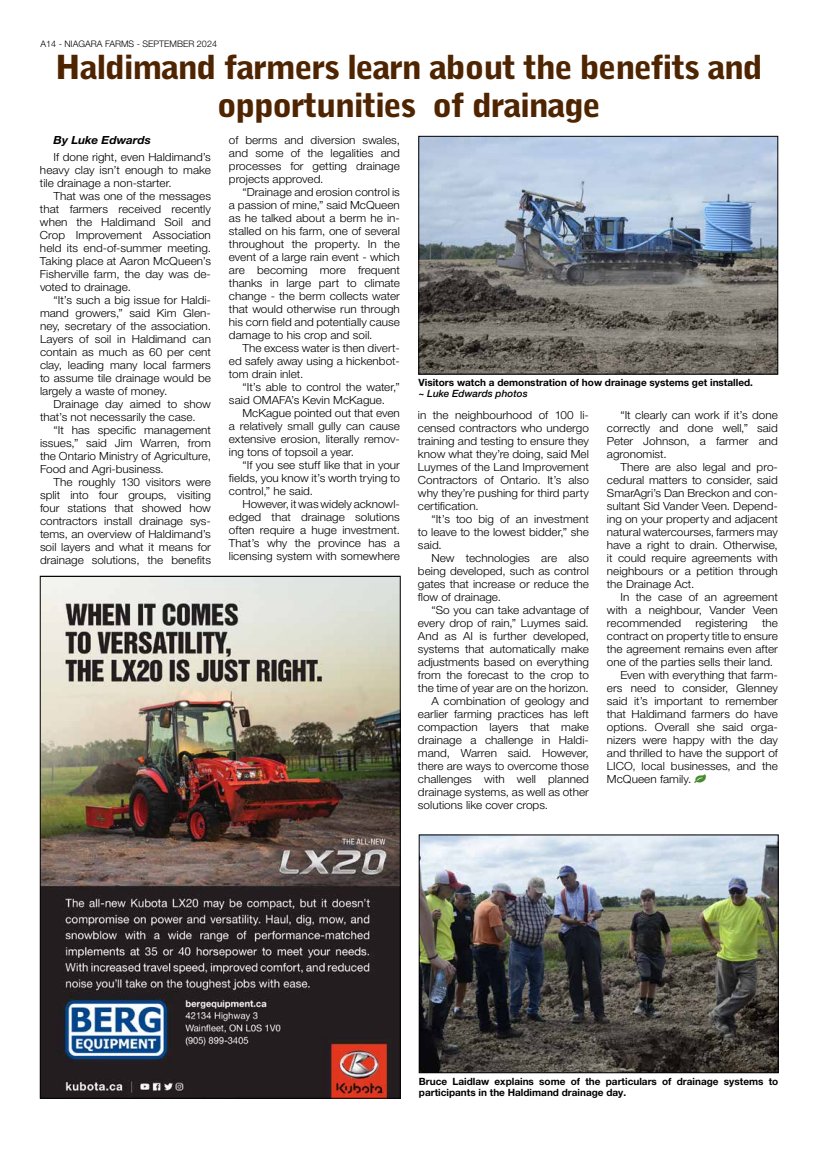
<style>
.page{position:relative;width:819px;height:1152px;background:#fff}
.page>*{position:absolute;margin:0;border:0;box-sizing:border-box;transform-origin:0 0}
.t1{font:900 33px/37.9px "Bell Gothic Std";letter-spacing:-.04em;color:#4f2400;text-align:center;scale:1.1 1}
.t2{font:300 11.2px/13px "Helvetica Neue LT Pro";color:#000;text-align:justify;scale:1.05 1}
.t3{font:italic 700 11.2px "Helvetica Neue LT Pro";color:#000;scale:1.05 1}
.t4{font:700 10px/11px "Helvetica Neue LT Pro";color:#000}
.t5{font:italic 500 10px "Helvetica Neue LT Pro";color:#000}
.t6{font:300 9px "Helvetica Neue LT Pro";color:#000}
.s1{color:#488a2d}
</style>
<div class="page">
<img style="left:42px;top:578px;width:356px;height:518px">
<img style="left:421px;top:138px;width:355px;height:234px">
<div style="left:419px;top:136px;width:359px;height:238px;border:1px solid #000"></div>
<img style="left:421px;top:837px;width:355px;height:234px">
<div style="left:419px;top:835px;width:359px;height:238px;border:1px solid #000"></div>
<p class="t6" style="left:41px;top:38px;width:178px">A14 - NIAGARA FARMS - SEPTEMBER 2024</p>
<h1 class="t1" style="left:55px;top:48px;width:645px">Haldimand farmers learn about the benefits and opportunities of drainage</h1>
<p class="t3" style="left:54px;top:133px;width:94px">By Luke Edwards</p>
<p class="t2" style="left:40px;top:151px;width:164px;text-indent:14px">If done right, even Haldimand’s heavy clay isn’t enough to make tile drainage a non-starter.</p>
<p class="t2" style="left:40px;top:190px;width:164px;text-indent:14px">That was one of the messages that farmers received recently when the Haldimand Soil and Crop Improvement Association held its end-of-summer meeting.<br>Taking place at Aaron McQueen’s Fisherville farm, the day was de&shy;voted to drainage.</p>
<p class="t2" style="left:40px;top:294px;width:164px;text-indent:14px">“It’s such a big issue for Haldi&shy;mand growers,” said Kim Glen&shy;ney, secretary of the association.<br>Layers of soil in Haldimand can contain as much as 60 per cent clay, leading many local farmers to assume tile drainage would be largely a waste of money.</p>
<p class="t2" style="left:40px;top:398px;width:164px;text-indent:14px">Drainage day aimed to show that’s not necessarily the case.</p>
<p class="t2" style="left:40px;top:424px;width:164px;text-indent:14px">“It has specific management issues,” said Jim Warren, from the Ontario Ministry of Agriculture, Food and Agri-business.</p>
<p class="t2" style="left:40px;top:476px;width:164px;text-indent:14px">The roughly 130 visitors were split into four groups, visiting four stations that showed how contractors install drainage sys&shy;tems, an overview of Haldimand’s soil layers and what it means for drainage solutions, the benefits</p>
<p class="t2" style="left:229px;top:133px;width:164px">of berms and diversion swales, and some of the legalities and processes for getting drainage projects approved.</p>
<p class="t2" style="left:229px;top:185px;width:164px;text-indent:14px">“Drainage and erosion control is a passion of mine,” said McQueen as he talked about a berm he in&shy;stalled on his farm, one of several throughout the property. In the event of a large rain event - which are becoming more frequent thanks in large part to climate change - the berm collects water that would otherwise run through his corn field and potentially cause damage to his crop and soil.</p>
<p class="t2" style="left:229px;top:341px;width:164px;text-indent:14px">The excess water is then divert&shy;ed safely away using a hickenbot&shy;tom drain inlet.</p>
<p class="t2" style="left:229px;top:380px;width:164px;text-indent:14px">“It’s able to control the water,” said OMAFA’s Kevin McKague.</p>
<p class="t2" style="left:229px;top:406px;width:164px;text-indent:14px">McKague pointed out that even a relatively small gully can cause extensive erosion, literally remov&shy;ing tons of topsoil a year.</p>
<p class="t2" style="left:229px;top:458px;width:164px;text-indent:14px">“If you see stuff like that in your fields, you know it’s worth trying to control,” he said.</p>
<p class="t2" style="left:229px;top:497px;width:164px;text-indent:14px">However, it was widely acknowl&shy;edged that drainage solutions often require a huge investment.<br>That’s why the province has a licensing system with somewhere</p>
<p class="t4" style="left:419px;top:377px;width:336px">Visitors watch a demonstration of how drainage systems get installed.</p>
<p class="t5" style="left:419px;top:388px;width:111px">~ Luke Edwards photos</p>
<p class="t2" style="left:418px;top:408px;width:164px">in the neighbourhood of 100 li&shy;censed contractors who undergo training and testing to ensure they know what they’re doing, said Mel Luymes of the Land Improvement Contractors of Ontario. It’s also why they’re pushing for third party certification.</p>
<p class="t2" style="left:418px;top:512px;width:164px;text-indent:14px">“It’s too big of an investment to leave to the lowest bidder,” she said.</p>
<p class="t2" style="left:418px;top:551px;width:164px;text-indent:14px">New technologies are also being developed, such as control gates that increase or reduce the flow of drainage.</p>
<p class="t2" style="left:431px;top:603px;width:151px">“So you can take advantage of</p>
<p class="t2" style="left:418px;top:616px;width:164px">every drop of rain,” Luymes said.</p>
<p class="t2" style="left:418px;top:629px;width:164px">And as AI is further developed,</p>
<p class="t2" style="left:418px;top:642px;width:164px">systems that automatically make</p>
<p class="t2" style="left:418px;top:655px;width:164px">adjustments based on everything</p>
<p class="t2" style="left:418px;top:669px;width:164px">from the forecast to the crop to</p>
<p class="t2" style="left:418px;top:682px;width:164px">the time of year are on the horizon.</p>
<p class="t2" style="left:431px;top:695px;width:151px">A combination of geology and</p>
<p class="t2" style="left:418px;top:708px;width:164px">earlier farming practices has left</p>
<p class="t2" style="left:418px;top:721px;width:164px">compaction layers that make</p>
<p class="t2" style="left:418px;top:734px;width:164px">drainage a challenge in Haldi-</p>
<p class="t2" style="left:418px;top:746px;width:164px">mand, Warren said. However,</p>
<p class="t2" style="left:418px;top:759px;width:164px">there are ways to overcome those</p>
<p class="t2" style="left:418px;top:772px;width:164px">challenges with well planned</p>
<p class="t2" style="left:418px;top:785px;width:164px">drainage systems, as well as other</p>
<p class="t2" style="left:418px;top:798px;width:125px">solutions like cover crops.</p>
<p class="t2" style="left:607px;top:408px;width:164px;text-indent:14px">“It clearly can work if it’s done correctly and done well,” said Peter Johnson, a farmer and agronomist.</p>
<p class="t2" style="left:607px;top:460px;width:164px;text-indent:13px">There are also legal and pro&shy;cedural matters to consider, said SmarAgri’s Dan Breckon and con&shy;sultant Sid Vander Veen. Depend&shy;ing on your property and adjacent natural watercourses, farmers may have a right to drain. Otherwise, it could require agreements with neighbours or a petition through the Drainage Act.</p>
<p class="t2" style="left:607px;top:590px;width:164px;text-indent:14px">In the case of an agreement with a neighbour, Vander Veen recommended</p>
<p class="t2" style="left:696px;top:616px;width:51px">registering</p>
<p class="t2" style="left:762px;top:616px;width:17px">the</p>
<p class="t2" style="left:607px;top:629px;width:164px">contract on property title to ensure</p>
<p class="t2" style="left:607px;top:642px;width:164px">the agreement remains even after</p>
<p class="t2" style="left:607px;top:655px;width:160px">one of the parties sells their land.</p>
<p class="t2" style="left:620px;top:668px;width:151px">Even with everything that farm-</p>
<p class="t2" style="left:607px;top:681px;width:164px">ers need to consider, Glenney</p>
<p class="t2" style="left:607px;top:694px;width:164px">said it’s important to remember</p>
<p class="t2" style="left:607px;top:707px;width:164px">that Haldimand farmers do have</p>
<p class="t2" style="left:607px;top:720px;width:164px">options. Overall she said orga-</p>
<p class="t2" style="left:607px;top:733px;width:164px">nizers were happy with the day</p>
<p class="t2" style="left:607px;top:746px;width:164px">and thrilled to have the support of</p>
<p class="t2" style="left:607px;top:759px;width:164px">LICO, local businesses, and the</p>
<p class="t2" style="left:607px;top:772px;width:96px">McQueen family. <span class="s1">●</span></p>
<p class="t4" style="left:419px;top:1076px;width:361px">Bruce Laidlaw explains some of the particulars of drainage systems to participants in the Haldimand drainage day.</p>
</div>
